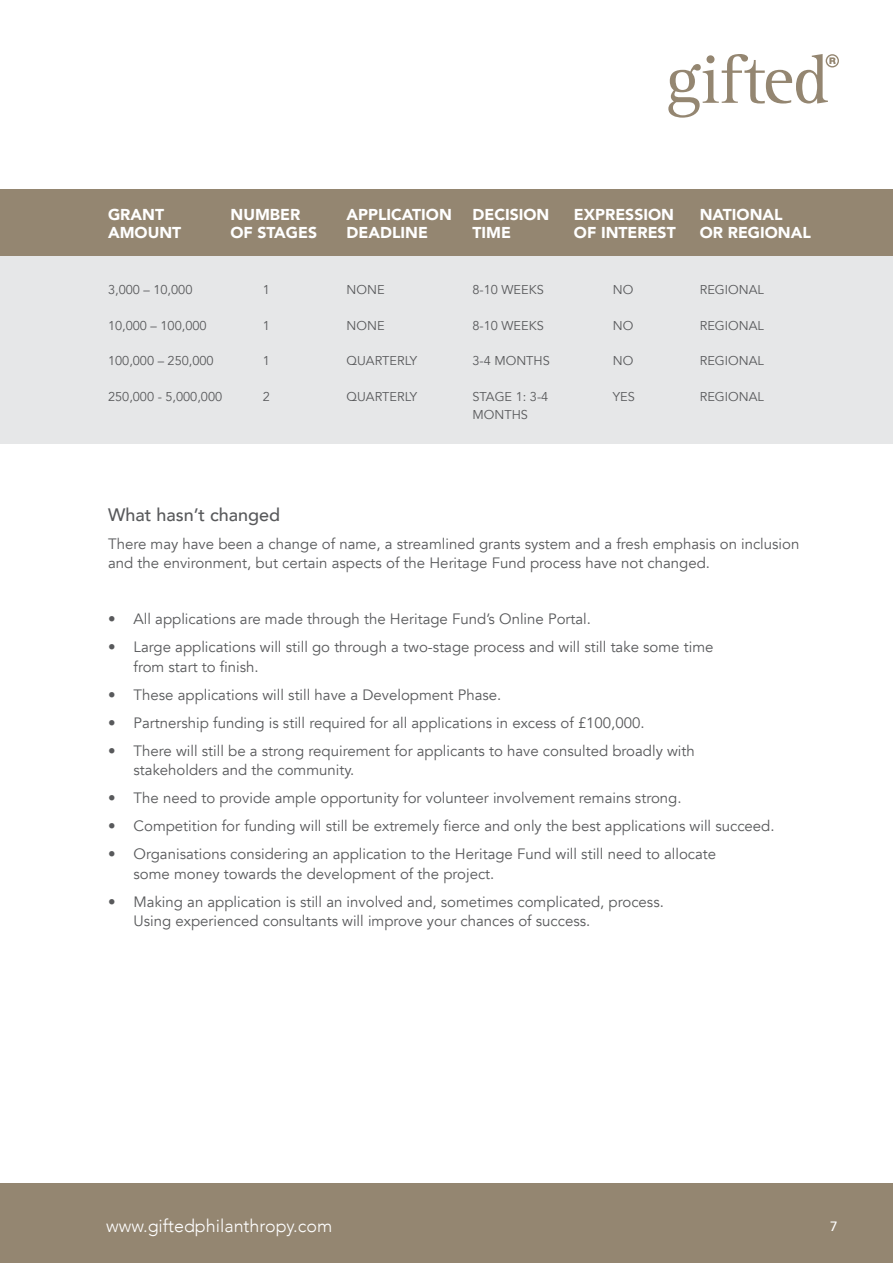
<style>
.page{position:relative;width:893px;height:1263px;background:#fff}
.page>*{position:absolute;margin:0;border:0;box-sizing:border-box;transform-origin:0 0}
.t1{font:500 18px "Avenir";color:#58595b}
.t2{font:300 17.85px "Avenir";color:#fff}
.t3{font:900 15.75px/18px "Avenir";color:#fff}
.t4{font:15px/19.5px "Avenir";color:#58595b}
.t5{font:500 13.5px "Avenir";color:#fff}
.t6{font:12.75px/18px "Avenir";color:#58595b}
</style>
<div class="page">
<div style="left:0;top:1184px;width:893px;height:79px;background:#948671"></div>
<svg style="left:668px;top:54px;width:171px;height:64px"></svg>
<div style="left:0;top:190px;width:893px;height:66px;background:#948671"></div>
<div style="left:0;top:256px;width:893px;height:188px;background:#e6e7e8"></div>
<p class="t3" style="left:108px;top:205px;width:75px">GRANT<br>AMOUNT</p>
<p class="t3" style="left:230px;top:205px;width:88px">NUMBER<br>OF STAGES</p>
<p class="t3" style="left:347px;top:205px;width:107px">APPLICATION<br>DEADLINE</p>
<p class="t3" style="left:472px;top:205px;width:78px">DECISION<br>TIME</p>
<p class="t3" style="left:574px;top:205px;width:103px">EXPRESSION<br>OF INTEREST</p>
<p class="t3" style="left:700px;top:205px;width:113px">NATIONAL<br>OR REGIONAL</p>
<p class="t6" style="left:108px;top:281px;width:86px">3,000 – 10,000</p>
<p class="t6" style="left:108px;top:317px;width:100px">10,000 – 100,000</p>
<p class="t6" style="left:108px;top:352px;width:107px">100,000 – 250,000</p>
<p class="t6" style="left:108px;top:388px;width:116px">250,000 - 5,000,000</p>
<p class="t6" style="left:263px;top:281px;width:9px">1</p>
<p class="t6" style="left:263px;top:317px;width:9px">1</p>
<p class="t6" style="left:263px;top:352px;width:9px">1</p>
<p class="t6" style="left:263px;top:388px;width:9px">2</p>
<p class="t6" style="left:347px;top:281px;width:40px">NONE</p>
<p class="t6" style="left:347px;top:317px;width:40px">NONE</p>
<p class="t6" style="left:347px;top:352px;width:72px">QUARTERLY</p>
<p class="t6" style="left:347px;top:388px;width:72px">QUARTERLY</p>
<p class="t6" style="left:472px;top:281px;width:73px">8-10 WEEKS</p>
<p class="t6" style="left:472px;top:317px;width:73px">8-10 WEEKS</p>
<p class="t6" style="left:472px;top:352px;width:79px">3-4 MONTHS</p>
<p class="t6" style="left:472px;top:388px;width:77px">STAGE 1: 3-4<br>MONTHS</p>
<p class="t6" style="left:613px;top:281px;width:22px">NO</p>
<p class="t6" style="left:613px;top:317px;width:22px">NO</p>
<p class="t6" style="left:613px;top:352px;width:22px">NO</p>
<p class="t6" style="left:613px;top:388px;width:23px">YES</p>
<p class="t6" style="left:700px;top:281px;width:66px">REGIONAL</p>
<p class="t6" style="left:700px;top:317px;width:66px">REGIONAL</p>
<p class="t6" style="left:700px;top:352px;width:66px">REGIONAL</p>
<p class="t6" style="left:700px;top:388px;width:66px">REGIONAL</p>
<p class="t1" style="left:108px;top:499px;width:174px">What hasn’t changed</p>
<p class="t4" style="left:108px;top:534px;width:693px">There may have been a change of name, a streamlined grants system and a fresh emphasis on inclusion and the environment, but certain aspects of the Heritage Fund process have not changed.</p>
<p class="t4" style="left:108px;top:609px;width:484px">• All applications are made through the Heritage Fund’s Online Portal.</p>
<p class="t4" style="left:134px;top:637px;width:581px;text-indent:-26px">• Large applications will still go through a two-stage process and will still take some time from start to finish.</p>
<p class="t4" style="left:108px;top:685px;width:395px">• These applications will still have a Development Phase.</p>
<p class="t4" style="left:108px;top:713px;width:538px">• Partnership funding is still required for all applications in excess of £100,000.</p>
<p class="t4" style="left:134px;top:741px;width:563px;text-indent:-26px">• There will still be a strong requirement for applicants to have consulted broadly with stakeholders and the community.</p>
<p class="t4" style="left:108px;top:788px;width:575px">• The need to provide ample opportunity for volunteer involvement remains strong.</p>
<p class="t4" style="left:108px;top:816px;width:668px">• Competition for funding will still be extremely fierce and only the best applications will succeed.</p>
<p class="t4" style="left:134px;top:844px;width:584px;text-indent:-26px">• Organisations considering an application to the Heritage Fund will still need to allocate some money towards the development of the project.</p>
<p class="t4" style="left:134px;top:892px;width:532px;text-indent:-26px">• Making an application is still an involved and, sometimes complicated, process.<br>Using experienced consultants will improve your chances of success.</p>
<p class="t2" style="left:106px;top:1215px;width:228px">www.giftedphilanthropy.com</p>
<p class="t5" style="left:830px;top:1215px;width:9px">7</p>
</div>
